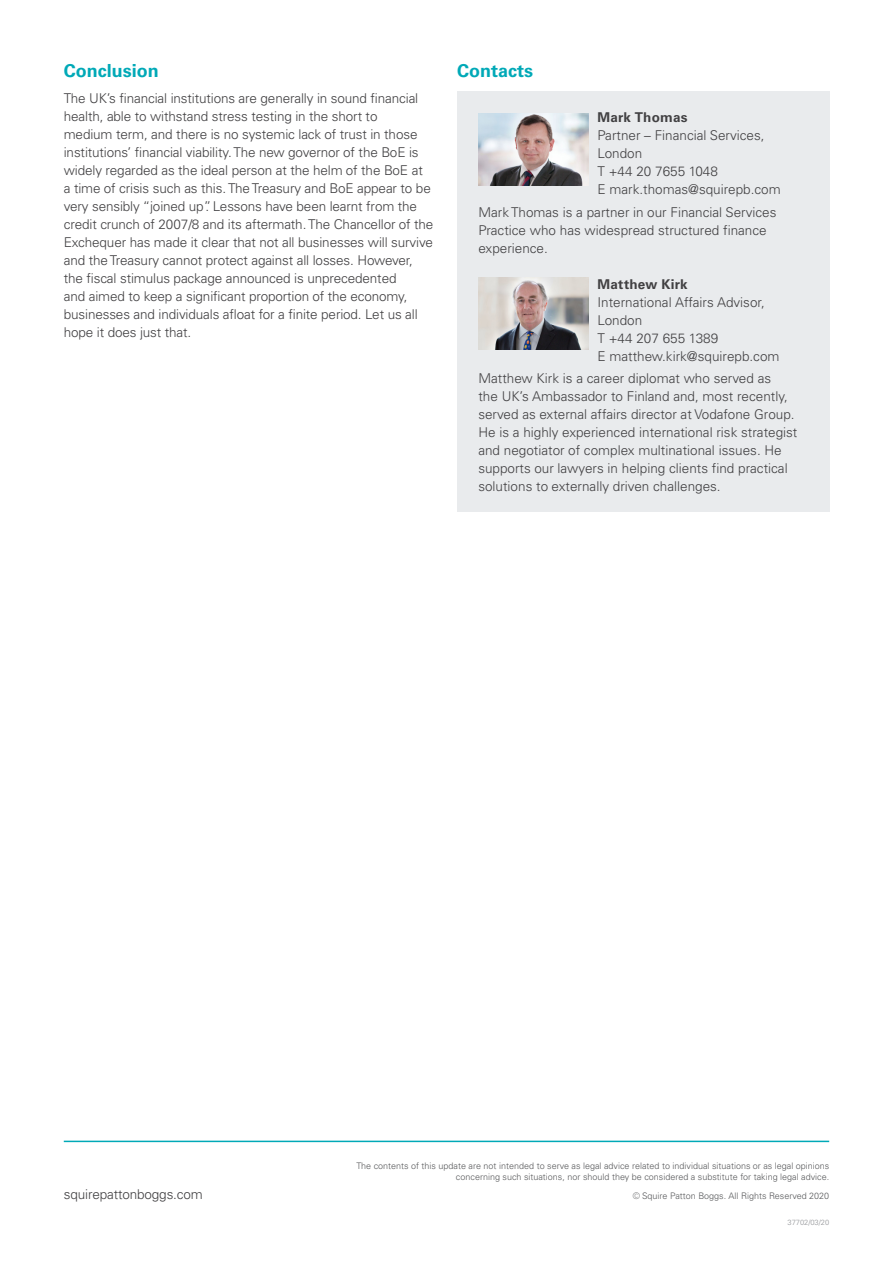
<style>
.page{position:relative;width:893px;height:1263px;background:#fff}
.page>*{position:absolute;margin:0;border:0;box-sizing:border-box;transform-origin:0 0}
.Body{font:700 18px "Univers LTCYR 65";color:#00a9b7}
.Body-2{font:300 13.5px/18px "Univers LTCYR 45";letter-spacing:-.01em;color:#414042}
.Contact{font:300 13.5px/18px "Univers LTCYR 45";color:#414042}
.Contact-2{font:700 13.5px "Univers LTCYR 65";letter-spacing:.015em;color:#414042}
.t1{font:300 9px/10.8px "Univers LTCYR 45";color:#58595b;text-align:right}
.t2{font:300 7.5px "Univers LTCYR 45";color:#939598}
</style>
<div class="page">
<div style="left:457px;top:91px;width:372px;height:421px;background:#e9ebed"></div>
<img style="left:478px;top:113px;width:111px;height:72px">
<img style="left:478px;top:277px;width:111px;height:73px">
<hr style="left:64px;top:1140px;width:765px;height:2px;background:#00a9b7">
<p class="Body" style="left:64px;top:58px;width:97px">Conclusion</p>
<p class="Body-2" style="left:64px;top:89px;width:371px">The UK’s financial institutions are generally in sound financial health, able to withstand stress testing in the short to<br>medium term, and there is no systemic lack of trust in those institutions’ financial viability. The new governor of the BoE is widely regarded as the ideal person at the helm of the BoE at<br>a time of crisis such as this. The Treasury and BoE appear to be very sensibly “joined up”. Lessons have been learnt from the credit crunch of 2007/8 and its aftermath. The Chancellor of the Exchequer has made it clear that not all businesses will survive and the Treasury cannot protect against all losses. However, the fiscal stimulus package announced is unprecedented<br>and aimed to keep a significant proportion of the economy, businesses and individuals afloat for a finite period. Let us all hope it does just that.</p>
<p class="Body" style="left:457px;top:58px;width:78px">Contacts</p>
<p class="Contact-2" style="left:597px;top:108px;width:92px">Mark Thomas</p>
<p class="Contact" style="left:597px;top:126px;width:169px">Partner – Financial Services,<br>London</p>
<p class="Contact" style="left:597px;top:162px;width:122px">T +44 20 7655 1048</p>
<p class="Contact" style="left:597px;top:180px;width:185px">E mark.thomas@squirepb.com</p>
<p class="Contact" style="left:478px;top:202px;width:300px">Mark Thomas is a partner in our Financial Services<br>Practice who has widespread structured finance experience.</p>
<p class="Contact-2" style="left:597px;top:274px;width:92px">Matthew Kirk</p>
<p class="Contact" style="left:597px;top:292px;width:169px">International Affairs Advisor,<br>London</p>
<p class="Contact" style="left:597px;top:328px;width:122px">T +44 207 655 1389</p>
<p class="Contact" style="left:597px;top:346px;width:184px">E matthew.kirk@squirepb.com</p>
<p class="Contact" style="left:478px;top:369px;width:321px">Matthew Kirk is a career diplomat who served as<br>the UK’s Ambassador to Finland and, most recently, served as external affairs director at Vodafone Group.<br>He is a highly experienced international risk strategist and negotiator of complex multinational issues. He supports our lawyers in helping clients find practical solutions to externally driven challenges.</p>
<p class="t1" style="left:356px;top:1160px;width:474px">The contents of this update are not intended to serve as legal advice related to individual situations or as legal opinions concerning such situations, nor should they be considered a substitute for taking legal advice.</p>
<p class="Body-2" style="left:64px;top:1185px;width:141px">squirepattonboggs.com</p>
<p class="t1" style="left:633px;top:1190px;width:198px">© Squire Patton Boggs. All Rights Reserved 2020</p>
<p class="t2" style="left:787px;top:1217px;width:43px">37702/03/20</p>
</div>
